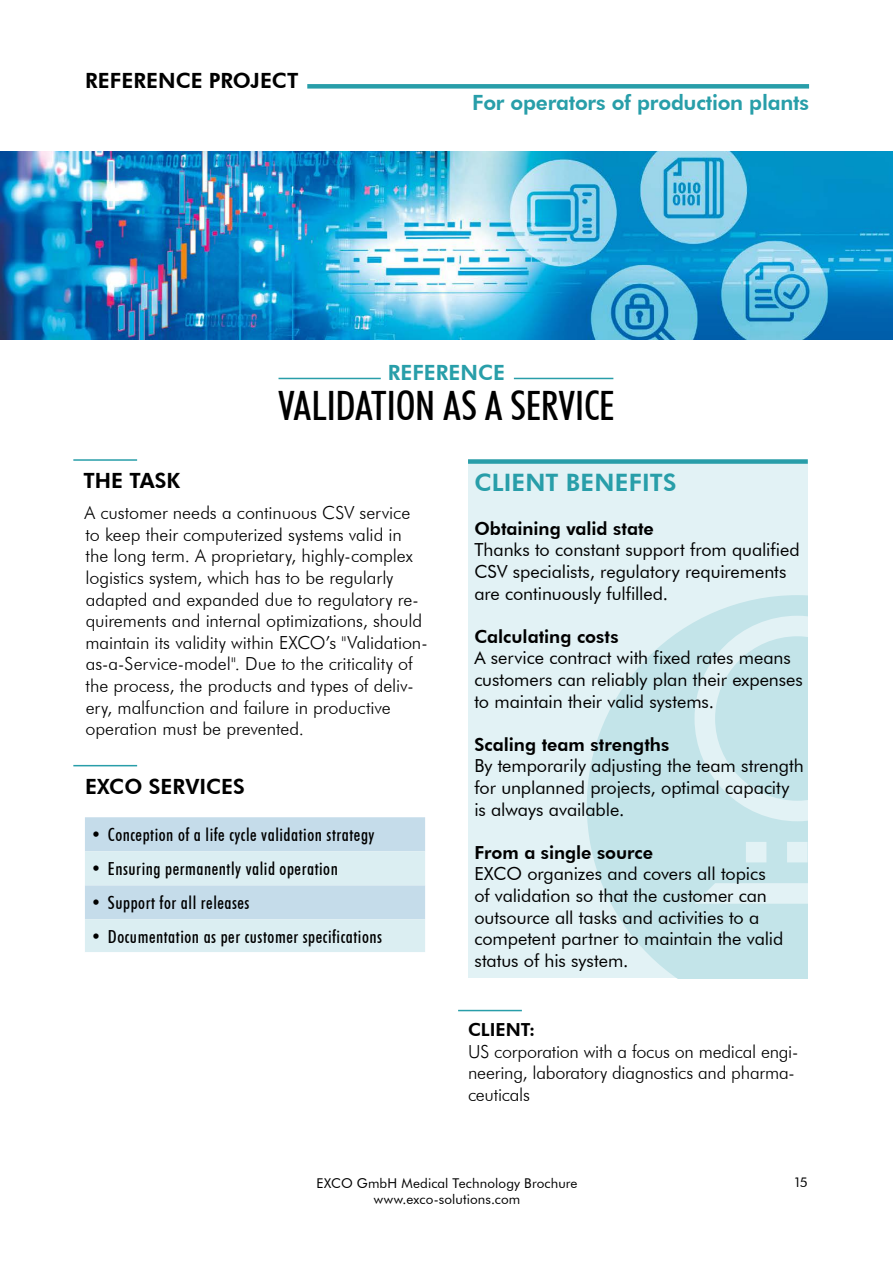
<style>
.page{position:relative;width:893px;height:1263px;background:#fff}
.page>*{position:absolute;margin:0;border:0;box-sizing:border-box;transform-origin:0 0}
.t1{font:500 condensed 40.5px "Futura BT";letter-spacing:-.005em;color:#000}
.t2{font:800 24px "Futura BT";letter-spacing:.01em;color:#289ea9}
.t3{font:800 21px "Futura BT";letter-spacing:-.01em;color:#289ea9}
.t4{font:800 21px "Futura BT";color:#000}
.t5{font:300 18px/21.6px "Futura BT";letter-spacing:-.005em;color:#000}
.t6{font:18px/21.6px "Futura BT";letter-spacing:-.005em;color:#000}
.t7{font:500 condensed 18px "Futura BT";letter-spacing:.03em;color:#000}
.t8{font:800 18px "Futura BT";color:#000}
.t9{font:13.5px/16.2px "Futura BT";letter-spacing:.01em;color:#000;text-align:center}
</style>
<div class="page">
<svg style="left:85px;top:817px;width:340px;height:135px;background:#d0e5ee"></svg>
<div style="left:468px;top:461px;width:340px;height:517px;background:#e2f2f5"></div>
<svg style="left:587px;top:595px;width:221px;height:383px;fill:#c3e4e9"></svg>
<div style="left:307px;top:84px;width:502px;height:5px;background:#289ea9"></div>
<img style="left:0;top:151px;width:893px;height:189px">
<div style="left:468px;top:459px;width:340px;height:5px;background:#289ea9"></div>
<hr style="left:73px;top:459px;width:64px;height:2px;background:#289ea9">
<hr style="left:73px;top:765px;width:64px;height:1px;background:#289ea9">
<hr style="left:458px;top:1010px;width:64px;height:1px;background:#289ea9">
<hr style="left:279px;top:378px;width:102px;height:1px;background:#289ea9">
<hr style="left:514px;top:378px;width:99px;height:1px;background:#289ea9">
<p class="t4" style="left:85px;top:68px;width:215px">REFERENCE PROJECT</p>
<p class="t3" style="left:472px;top:89px;width:338px">For operators of production plants</p>
<p class="t3" style="left:388px;top:359px;width:119px">REFERENCE</p>
<h1 class="t1" style="left:278px;top:381px;width:338px">VALIDATION AS A SERVICE</h1>
<p class="t4" style="left:84px;top:468px;width:98px">THE TASK</p>
<p class="t5" style="left:85px;top:502px;width:344px">A customer needs a continuous CSV service to keep their computerized systems valid in the long term. A proprietary, highly-complex logistics system, which has to be regularly adapted and expanded due to regulatory re&shy;quirements and internal optimizations, should maintain its validity within EXCO’s "Validation&shy;as-a-Service-model". Due to the criticality of the process, the products and types of deliv&shy;ery, malfunction and failure in productive operation must be prevented.</p>
<p class="t4" style="left:85px;top:773px;width:161px">EXCO SERVICES</p>
<p class="t7" style="left:91px;top:824px;width:285px">• Conception of a life cycle validation strategy</p>
<p class="t7" style="left:91px;top:858px;width:248px">• Ensuring permanently valid operation</p>
<p class="t7" style="left:91px;top:892px;width:160px">• Support for all releases</p>
<p class="t7" style="left:91px;top:925px;width:293px">• Documentation as per customer specifications</p>
<h2 class="t2" style="left:474px;top:468px;width:204px">CLIENT BENEFITS</h2>
<p class="t8" style="left:474px;top:517px;width:181px">Obtaining valid state</p>
<p class="t6" style="left:474px;top:539px;width:327px">Thanks to constant support from qualified<br>CSV specialists, regulatory requirements are continuously fulfilled.</p>
<p class="t8" style="left:474px;top:625px;width:146px">Calculating costs</p>
<p class="t6" style="left:474px;top:647px;width:330px">A service contract with fixed rates means customers can reliably plan their expenses to maintain their valid systems.</p>
<p class="t8" style="left:474px;top:733px;width:196px">Scaling team strengths</p>
<p class="t6" style="left:474px;top:755px;width:331px">By temporarily adjusting the team strength for unplanned projects, optimal capacity is always available.</p>
<p class="t8" style="left:474px;top:841px;width:180px">From a single source</p>
<p class="t6" style="left:474px;top:863px;width:310px">EXCO organizes and covers all topics of validation so that the customer can outsource all tasks and activities to a competent partner to maintain the valid status of his system.</p>
<p class="t8" style="left:468px;top:1019px;width:69px">CLIENT:</p>
<p class="t5" style="left:468px;top:1040px;width:332px">US corporation with a focus on medical engi&shy;neering, laboratory diagnostics and pharma&shy;ceuticals</p>
<p class="t9" style="left:317px;top:1175px;width:262px">EXCO GmbH Medical Technology Brochure www.exco-solutions.com</p>
<p class="t9" style="left:793px;top:1174px;width:16px">15</p>
</div>
